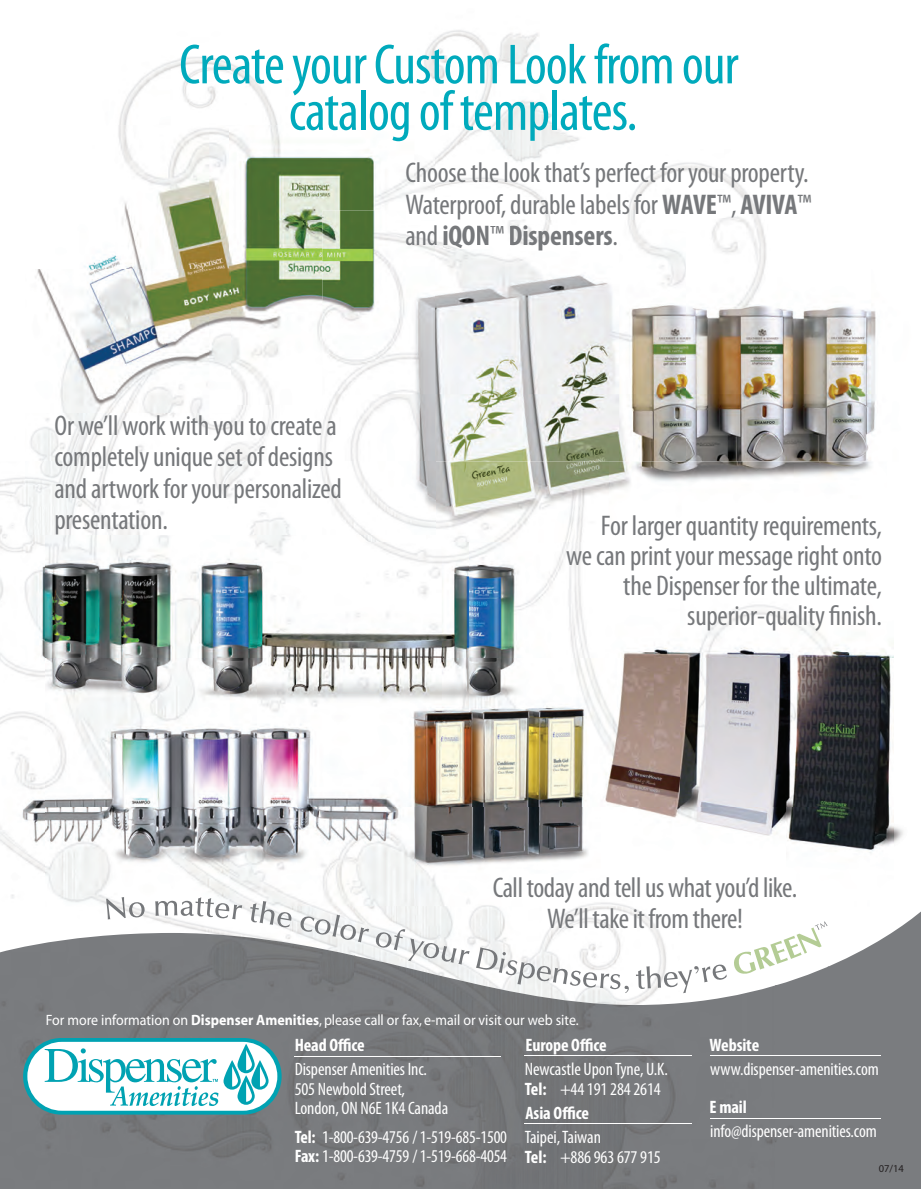
<style>
.page{position:relative;width:921px;height:1189px;background:#fff}
.page>*{position:absolute;margin:0;border:0;box-sizing:border-box;transform-origin:0 0}
.t1{font:condensed 57px/46.5px "Myriad Pro";letter-spacing:-.015em;color:#00aabc;text-align:center}
.t2{font:condensed 28.5px/31.5px "Myriad Pro";letter-spacing:-.01em;color:#76787b}
.t3{font:700 condensed 28.5px "Myriad Pro";letter-spacing:-.01em;color:#76787b}
.t4{font:condensed 18px/19.5px "Myriad Pro";letter-spacing:-.005em;color:#fff}
.t5{font:700 condensed 18px "Myriad Pro";letter-spacing:-.005em;color:#fff}
.t6{font:15px "Myriad";color:#fff;scale:.93 1}
.t7{font:10.5px "Myriad";color:#231f20}
.s1{font-weight:700}
.s2{font-weight:400}
</style>
<div class="page">
<img style="left:119px;top:30px;width:709px;height:925px">
<img style="left:30px;top:125px;width:200px;height:336px">
<img style="left:230px;top:125px;width:205px;height:96px">
<img style="left:230px;top:221px;width:92px;height:240px">
<img style="left:406px;top:194px;width:29px;height:16px">
<img style="left:0;top:477px;width:45px;height:421px">
<img style="left:893px;top:655px;width:10px;height:188px">
<img style="left:45px;top:535px;width:424px;height:124px">
<img style="left:469px;top:542px;width:424px;height:117px">
<img style="left:45px;top:659px;width:848px;height:247px">
<img style="left:25px;top:461px;width:400px;height:74px">
<img style="left:0;top:906px;width:355px;height:283px">
<img style="left:354px;top:955px;width:474px;height:234px">
<svg style="left:23px;top:1038px;width:259px;height:76px"></svg>
<img style="left:322px;top:210px;width:554px;height:251px">
<img style="left:406px;top:210px;width:252px;height:9px">
<img style="left:662px;top:210px;width:54px;height:4px">
<img style="left:717px;top:210px;width:19px;height:7px">
<img style="left:741px;top:210px;width:56px;height:4px">
<svg style="left:798px;top:210px;width:13px;height:4px"></svg>
<img style="left:406px;top:226px;width:32px;height:19px">
<img style="left:443px;top:226px;width:45px;height:22px">
<img style="left:490px;top:226px;width:14px;height:19px">
<img style="left:510px;top:226px;width:102px;height:25px">
<img style="left:425px;top:461px;width:446px;height:81px">
<img style="left:322px;top:534px;width:103px;height:8px">
<svg style="left:106px;top:897px;width:39px;height:22px"></svg>
<svg style="left:155px;top:897px;width:87px;height:22px"></svg>
<svg style="left:250px;top:901px;width:42px;height:27px"></svg>
<svg style="left:300px;top:915px;width:69px;height:27px"></svg>
<svg style="left:375px;top:929px;width:95px;height:36px"></svg>
<svg style="left:476px;top:947px;width:153px;height:46px"></svg>
<svg style="left:636px;top:963px;width:90px;height:30px"></svg>
<svg style="left:732px;top:921px;width:95px;height:54px"></svg>
<hr style="left:294px;top:1056px;width:207px;height:1px;background:#fff">
<hr style="left:710px;top:1055px;width:170px;height:1px;background:#fff">
<hr style="left:710px;top:1118px;width:170px;height:1px;background:#fff">
<hr style="left:524px;top:1055px;width:168px;height:1px;background:#fff">
<hr style="left:524px;top:1123px;width:168px;height:1px;background:#fff">
<h1 class="t1" style="left:179px;top:45px;width:561px">Create your Custom Look from our catalog of templates.</h1>
<p class="t2" style="left:716px;top:159px;width:93px;text-indent:-311px">Choose the look that’s perfect for your property. ™</p>
<p class="t2" style="left:405px;top:190px;width:408px">Waterproof,durablelabelsfor<span class="s1">WAVE</span> , <span class="s1">AVIVA</span>™</p>
<p class="t3" style="left:405px;top:219px;width:214px"><span class="s2">and</span>iQON<span class="s2">™</span> Dispensers<span class="s2">.</span></p>
<p class="t2" style="left:54px;top:411px;width:289px">Or we’ll work with you to create a completely unique set of designs and artwork for your personalized presentation.</p>
<p class="t2" style="left:566px;top:513px;width:317px;line-height:30px;text-align:right">For larger quantity requirements,<br>we can print your message right onto the Dispenser for the ultimate, superior-quality finish.</p>
<p class="t2" style="left:493px;top:873px;width:306px;text-align:center">Call today and tell us what you’d like.<br>We’ll take it from there!</p>
<p class="t6" style="left:46px;top:1014px;width:574px">For more information on <span class="s1">Dispenser Amenities</span>, please call or fax, e-mail or visit our web site.</p>
<p class="t5" style="left:295px;top:1034px;width:72px">Head Office</p>
<p class="t4" style="left:295px;top:1061px;width:155px">Dispenser Amenities Inc.<br>505 Newbold Street,<br>London, ON N6E 1K4 Canada</p>
<p class="t4" style="left:295px;top:1128px;width:214px"><span class="s1">Tel:</span> 1-800-639-4756 / 1-519-685-1500<br><span class="s1">Fax:</span> 1-800-639-4759 / 1-519-668-4054</p>
<p class="t5" style="left:525px;top:1034px;width:83px">Europe Office</p>
<p class="t5" style="left:709px;top:1034px;width:51px">Website</p>
<p class="t4" style="left:710px;top:1060px;width:170px">www.dispenser-amenities.com</p>
<p class="t4" style="left:525px;top:1060px;width:145px">Newcastle Upon Tyne, U.K.<br><span class="s1">Tel:</span> +44 191 284 2614</p>
<p class="t5" style="left:525px;top:1102px;width:65px">Asia Office</p>
<p class="t4" style="left:525px;top:1128px;width:137px">Taipei, Taiwan<br><span class="s1">Tel:</span> +886 963 677 915</p>
<p class="t5" style="left:709px;top:1097px;width:39px">E mail</p>
<p class="t4" style="left:710px;top:1123px;width:168px">info@dispenser-amenities.com</p>
<p class="t7" style="left:878px;top:1164px;width:27px">07/14</p>
</div>
